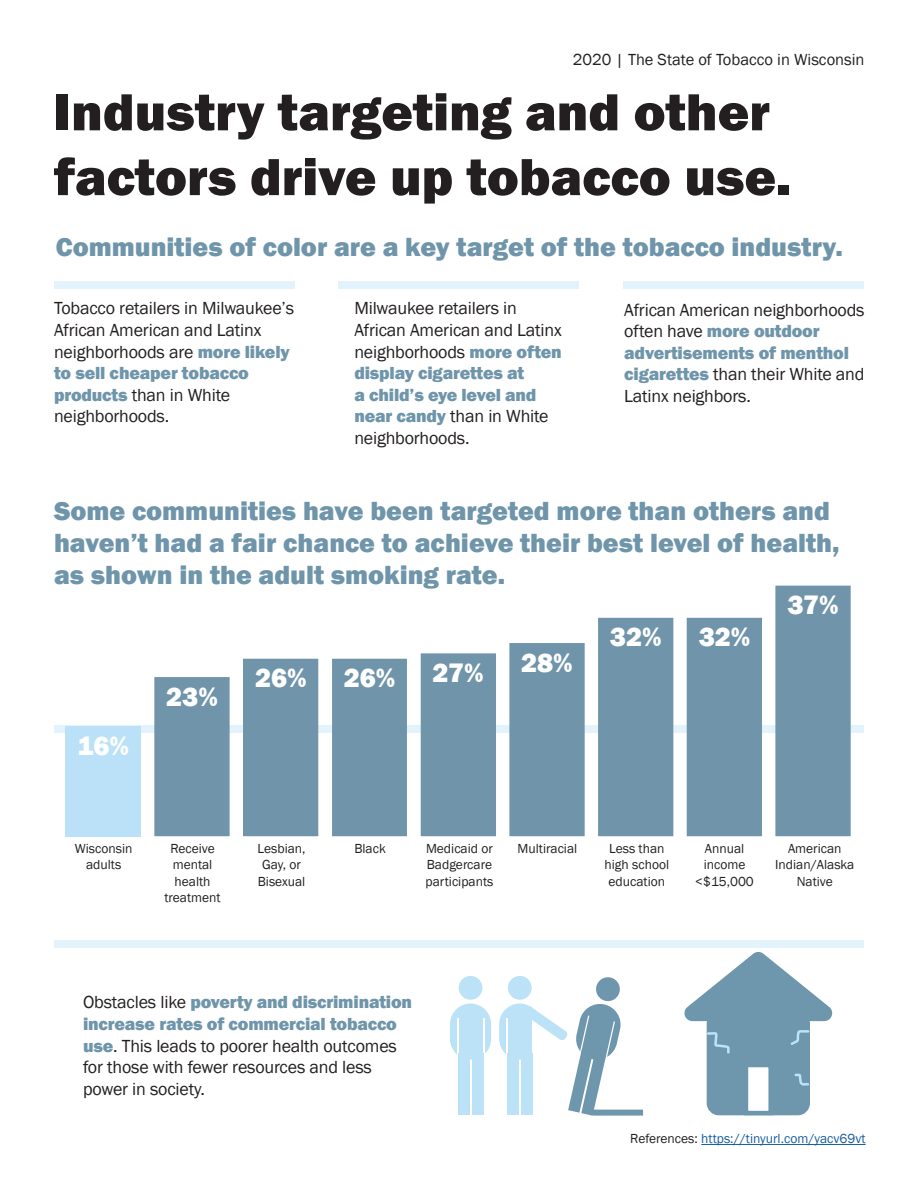
<style>
.page{position:relative;width:918px;height:1188px;background:#fff}
.page>*{position:absolute;margin:0;border:0;box-sizing:border-box;transform-origin:0 0}
.t1{font:800 54px/64.8px "Franklin Gothic";color:#231f20}
.t2{font:800 27.6px "Franklin Gothic";letter-spacing:-.005em;color:#fff}
.t3{font:800 27px/32.4px "Franklin Gothic";color:#6f95ab}
.t4{font:18px/21.6px "Franklin Gothic";letter-spacing:-.01em;color:#231f20}
.t5{font:16.5px "Franklin Gothic";color:#231f20}
.t6{font:13.5px/16.2px "Franklin Gothic";color:#231f20;text-align:center}
.t7{font:13.5px "Franklin Gothic";color:#175d9e}
.s1{font-weight:800;color:#6f95ab}
.s2{color:#231f20}
</style>
<div class="page">
<div style="left:54px;top:725px;width:810px;height:7px;background:#e3f3fb"></div>
<div style="left:709px;top:1014px;width:99px;height:99px;background:#6e96ac;border-radius:10px"></div>
<div style="left:707px;top:1012px;width:103px;height:103px;border:4px solid #6e96ac;border-radius:10px"></div>
<svg style="left:684px;top:952px;width:149px;height:71px"></svg>
<div style="left:744px;top:1063px;width:29px;height:52px;background:#fff;border:4px solid #6e96ac"></div>
<svg style="left:707px;top:1032px;width:23px;height:22px"></svg>
<svg style="left:790px;top:1030px;width:20px;height:16px"></svg>
<svg style="left:794px;top:1074px;width:15px;height:12px"></svg>
<div style="left:508px;top:976px;width:24px;height:24px;background:#bce2f7;border-radius:50%"></div>
<div style="left:499px;top:1004px;width:41px;height:56px;background:#bce2f7;border-radius:21px"></div>
<hr style="left:506px;top:1018px;width:1px;height:49px;background:#fff">
<div style="left:507px;top:1053px;width:12px;height:62px;background:#bce2f7"></div>
<div style="left:521px;top:1053px;width:12px;height:62px;background:#bce2f7"></div>
<div style="left:459px;top:976px;width:23px;height:24px;background:#bce2f7;border-radius:50%"></div>
<div style="left:450px;top:1004px;width:41px;height:56px;background:#bce2f7;border-radius:21px"></div>
<hr style="left:457px;top:1018px;width:1px;height:49px;background:#fff">
<hr style="left:483px;top:1018px;width:2px;height:49px;background:#fff">
<div style="left:458px;top:1053px;width:12px;height:62px;background:#bce2f7"></div>
<div style="left:472px;top:1053px;width:11px;height:62px;background:#bce2f7"></div>
<svg style="left:523px;top:976px;width:100px;height:140px"></svg>
<div style="left:593px;top:1110px;width:50px;height:6px;background:#6e96ac"></div>
<div style="left:54px;top:281px;width:240px;height:8px;background:#e3f3fb"></div>
<div style="left:54px;top:941px;width:810px;height:7px;background:#e3f3fb"></div>
<div style="left:339px;top:281px;width:240px;height:8px;background:#e3f3fb"></div>
<div style="left:624px;top:281px;width:240px;height:8px;background:#e3f3fb"></div>
<div style="left:66px;top:726px;width:75px;height:110px;background:#bbe1f8"></div>
<svg style="left:154px;top:586px;width:697px;height:250px;fill:#7095ab"></svg>
<hr style="left:701px;top:1144px;width:165px;height:1px;background:#175d9e">
<p class="t5" style="left:573px;top:50px;width:293px">2020 | The State of Tobacco in Wisconsin</p>
<p class="t1" style="left:54px;top:80px;width:739px">Industry targeting and other factors drive up tobacco use.</p>
<p class="t3" style="left:56px;top:231px;width:789px">Communities of color are a key target of the tobacco industry.</p>
<p class="t4" style="left:54px;top:298px;width:242px">Tobacco retailers in Milwaukee’s<br>African American and Latinx neighborhoods are <span class="s1">more likely to sell cheaper tobacco products</span> than in White neighborhoods.</p>
<p class="t4" style="left:354px;top:298px;width:209px">Milwaukee retailers in<br>African American and Latinx neighborhoods <span class="s1">more often display cigarettes at<br>a child’s eye level and near candy</span> than in White neighborhoods.</p>
<p class="t4" style="left:624px;top:299px;width:242px">African American neighborhoods often have <span class="s1">more outdoor advertisements of menthol cigarettes</span> than their White and<br>Latinx neighbors.</p>
<p class="t3" style="left:54px;top:494px;width:787px">Some communities have been targeted more than others and haven’t had a fair chance to achieve their best level of health, as shown in the adult smoking rate.</p>
<p class="t2" style="left:78px;top:728px;width:53px">16%</p>
<p class="t2" style="left:166px;top:679px;width:53px">23%</p>
<p class="t2" style="left:255px;top:660px;width:53px">26%</p>
<p class="t2" style="left:344px;top:660px;width:53px">26%</p>
<p class="t2" style="left:432px;top:655px;width:53px">27%</p>
<p class="t2" style="left:521px;top:645px;width:53px">28%</p>
<p class="t2" style="left:610px;top:619px;width:53px">32%</p>
<p class="t2" style="left:699px;top:619px;width:53px">32%</p>
<p class="t2" style="left:787px;top:587px;width:53px">37%</p>
<p class="t6" style="left:75px;top:841px;width:59px">Wisconsin adults</p>
<p class="t6" style="left:164px;top:841px;width:58px">Receive mental health treatment</p>
<p class="t6" style="left:258px;top:841px;width:50px">Lesbian,</p>
<p class="t6" style="left:262px;top:857px;width:40px">Gay, or</p>
<p class="t6" style="left:258px;top:873px;width:49px">Bisexual</p>
<p class="t6" style="left:354px;top:841px;width:33px">Black</p>
<p class="t6" style="left:426px;top:841px;width:69px;text-align:justify">Medicaid or Badgercare participants</p>
<p class="t6" style="left:518px;top:841px;width:61px">Multiracial</p>
<p class="t6" style="left:605px;top:841px;width:66px">Less than high school education</p>
<p class="t6" style="left:695px;top:841px;width:60px">Annual income &lt;$15,000</p>
<p class="t6" style="left:775px;top:841px;width:81px">American<br>Indian/Alaska<br>Native</p>
<p class="t4" style="left:83px;top:992px;width:331px">Obstacles like <span class="s1">poverty and discrimination increase rates of commercial tobacco use</span>. This leads to poorer health outcomes for those with fewer resources and less power in society.</p>
<p class="t7" style="left:630px;top:1131px;width:237px"><span class="s2">References:</span> https://tinyurl.com/yacv69vt</p>
</div>
